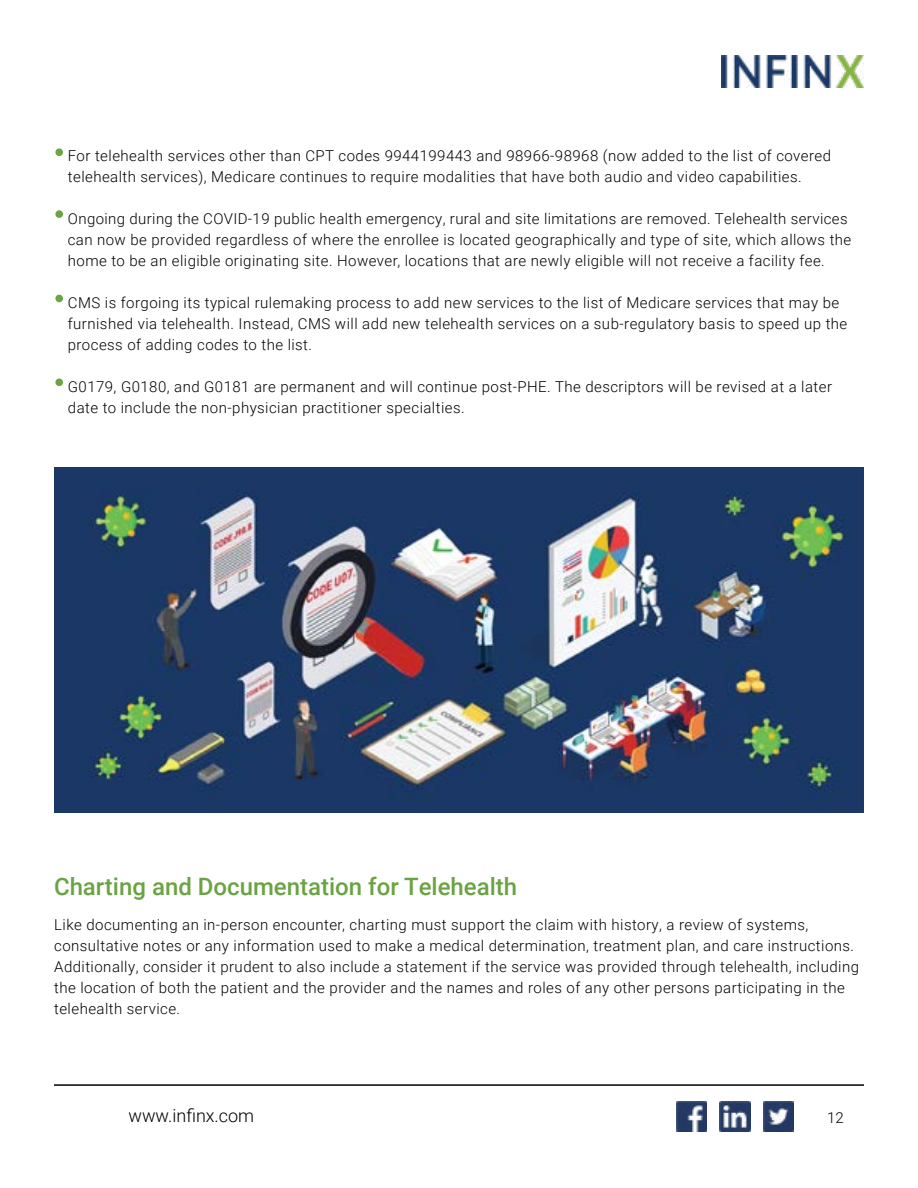
<style>
.page{position:relative;width:918px;height:1188px;background:#fff}
.page>*{position:absolute;margin:0;border:0;box-sizing:border-box;transform-origin:0 0}
.t1{font:500 24px "Roboto";color:#6aa342}
.t2{font:300 18px "Roboto";color:#000}
.t3{font:300 15px/21px "Roboto";letter-spacing:.03em;color:#000}
</style>
<div class="page">
<hr style="left:54px;top:1084px;width:810px;height:2px;background:#000">
<img style="left:676px;top:1101px;width:31px;height:30px">
<img style="left:720px;top:1101px;width:30px;height:30px">
<img style="left:763px;top:1101px;width:31px;height:30px">
<img style="left:722px;top:56px;width:141px;height:31px">
<div style="left:55px;top:148px;width:8px;height:8px;background:#6aa443;border-radius:50%"></div>
<div style="left:55px;top:210px;width:8px;height:8px;background:#6aa443;border-radius:50%"></div>
<div style="left:55px;top:295px;width:8px;height:7px;background:#6aa443;border-radius:50%"></div>
<div style="left:55px;top:379px;width:8px;height:7px;background:#6aa443;border-radius:50%"></div>
<img style="left:54px;top:468px;width:809px;height:344px">
<p class="t3" style="left:68px;top:144px;width:765px">For telehealth services other than CPT codes 9944199443 and 98966-98968 (now added to the list of covered telehealth services), Medicare continues to require modalities that have both audio and video capabilities.</p>
<p class="t3" style="left:68px;top:207px;width:785px">Ongoing during the COVID-19 public health emergency, rural and site limitations are removed. Telehealth services can now be provided regardless of where the enrollee is located geographically and type of site, which allows the home to be an eligible originating site. However, locations that are newly eligible will not receive a facility fee.</p>
<p class="t3" style="left:68px;top:291px;width:781px">CMS is forgoing its typical rulemaking process to add new services to the list of Medicare services that may be furnished via telehealth. Instead, CMS will add new telehealth services on a sub-regulatory basis to speed up the process of adding codes to the list.</p>
<p class="t3" style="left:68px;top:375px;width:766px">G0179, G0180, and G0181 are permanent and will continue post-PHE. The descriptors will be revised at a later date to include the non-physician practitioner specialties.</p>
<h1 class="t1" style="left:54px;top:869px;width:465px">Charting and Documentation for Telehealth</h1>
<p class="t3" style="left:54px;top:913px;width:806px">Like documenting an in-person encounter, charting must support the claim with history, a review of systems, consultative notes or any information used to make a medical determination, treatment plan, and care instructions.<br>Additionally, consider it prudent to also include a statement if the service was provided through telehealth, including the location of both the patient and the provider and the names and roles of any other persons participating in the telehealth service.</p>
<p class="t2" style="left:129px;top:1103px;width:127px">www.infinx.com</p>
<p class="t3" style="left:827px;top:1106px;width:18px">12</p>
</div>
